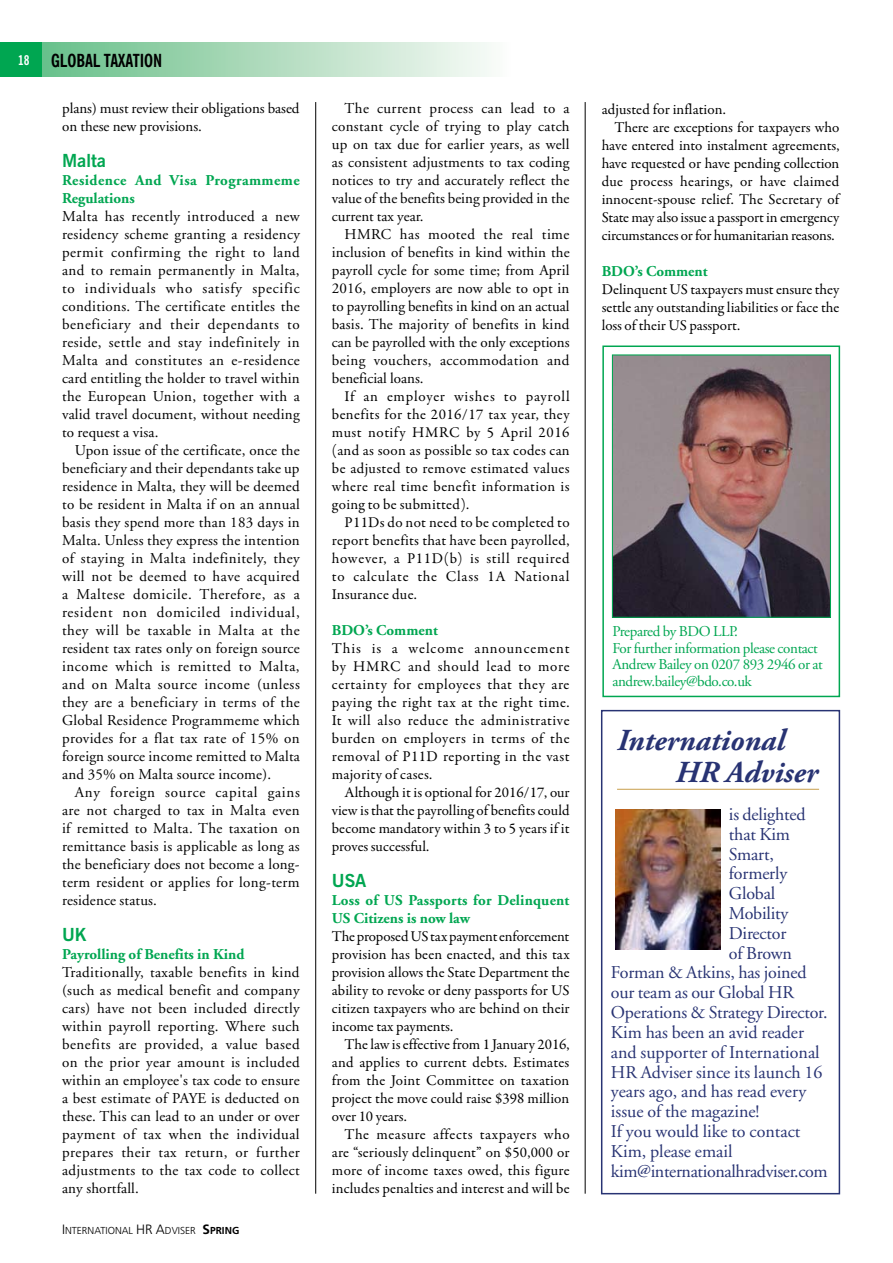
<style>
.page{position:relative;width:893px;height:1263px;background:#fff}
.page>*{position:absolute;margin:0;border:0;box-sizing:border-box;transform-origin:0 0}
.t1{font:italic 700 30.45px/31.7px "Adobe Garamond Pro";color:#283373}
.t2{font:18px "Adobe Garamond";letter-spacing:-.01em;color:#283373}
.t3{font:700 condensed 18px "News Gothic BT";color:#000}
.t4{font:700 18px "News Gothic BT";color:#00a651}
.t5{font:15px/18px "Adobe Garamond";letter-spacing:.015em;color:#000;text-align:justify}
.t6{font:15px/18px "Garamond Premr Pro";letter-spacing:.005em;color:#000;text-align:justify}
.t7{font:15px/16.5px "Adobe Garamond";letter-spacing:-.025em;color:#00a651}
.t8{font:700 15px/18px "Adobe Garamond";color:#00a651}
.t9{font:15px "Garamond Premr Pro";letter-spacing:-.015em;color:#000}
.t10{font:700 15px/18px "Adobe Garamond";letter-spacing:.03em;color:#00a651}
.t11{font:300 10.2px "Frutiger";color:#000}
.s1{font-size:13.5px;color:#fff}
.s2{font-size:13.5px}
.s3{font-weight:700;font-size:13.5px}
.s4{font-weight:700}
</style>
<div class="page">
<div style="left:0;top:43px;width:43px;height:34px;background:#00a651"></div>
<div style="left:43px;top:43px;width:467px;height:34px;background:linear-gradient(to right,#69bf89,#fcfbf9)"></div>
<hr style="left:585px;top:102px;width:1px;height:1092px;background:#000">
<hr style="left:315px;top:102px;width:1px;height:1092px;background:#000">
<div style="left:602px;top:345px;width:238px;height:352px;border:2px solid #00a651"></div>
<img style="left:614px;top:356px;width:215px;height:260px">
<div style="left:612px;top:354px;width:219px;height:264px;border:1px solid #00a651"></div>
<div style="left:601px;top:710px;width:239px;height:484px;border:2px solid #283373"></div>
<hr style="left:617px;top:789px;width:202px;height:1px;background:#d0ad67">
<img style="left:616px;top:810px;width:104px;height:139px">
<p class="t3" style="left:18px;top:49px;width:146px"><span class="s1">18</span> GLOBAL TAXATION</p>
<p class="t5" style="left:62px;top:100px;width:239px">plans) must review their obligations based on these new provisions.</p>
<p class="t4" style="left:62px;top:150px;width:46px">Malta</p>
<p class="t10" style="left:62px;top:172px;width:239px">Residence And Visa Programmeme<br>Regulations</p>
<p class="t5" style="left:62px;top:208px;width:239px">Malta has recently introduced a new residency scheme granting a residency permit confirming the right to land and to remain permanently in Malta, to individuals who satisfy specific conditions. The certificate entitles the beneficiary and their dependants to reside, settle and stay indefinitely in Malta and constitutes an e-residence card entitling the holder to travel within the European Union, together with a valid travel document, without needing to request a visa.</p>
<p class="t5" style="left:62px;top:442px;width:239px;text-indent:13px">Upon issue of the certificate, once the beneficiary and their dependants take up residence in Malta, they will be deemed to be resident in Malta if on an annual basis they spend more than 183 days in Malta. Unless they express the intention of staying in Malta indefinitely, they will not be deemed to have acquired a Maltese domicile. Therefore, as a resident non domiciled individual, they will be taxable in Malta at the resident tax rates only on foreign source income which is remitted to Malta, and on Malta source income (unless they are a beneficiary in terms of the Global Residence Programmeme which provides for a flat tax rate of 15% on foreign source income remitted to Malta and 35% on Malta source income).</p>
<p class="t5" style="left:62px;top:784px;width:239px;text-indent:13px">Any foreign source capital gains are not charged to tax in Malta even if remitted to Malta. The taxation on remittance basis is applicable as long as the beneficiary does not become a long&shy;term resident or applies for long-term residence status.</p>
<p class="t4" style="left:62px;top:924px;width:26px">UK</p>
<p class="t8" style="left:62px;top:946px;width:184px">Payrolling of Benefits in Kind</p>
<p class="t5" style="left:62px;top:964px;width:239px">Traditionally, taxable benefits in kind (such as medical benefit and company cars) have not been included directly within payroll reporting. Where such benefits are provided, a value based on the prior year amount is included within an employee's tax code to ensure a best estimate of PAYE is deducted on these. This can lead to an under or over payment of tax when the individual prepares their tax return, or further adjustments to the tax code to collect any shortfall.</p>
<p class="t11" style="left:62px;top:1224px;width:179px"><span class="s2">I</span>NTERNATIONAL <span class="s2">HR A</span>DVISER <span class="s3">S</span><span class="s4">pring</span></p>
<p class="t5" style="left:332px;top:100px;width:239px;text-indent:13px">The current process can lead to a constant cycle of trying to play catch up on tax due for earlier years, as well as consistent adjustments to tax coding notices to try and accurately reflect the value of the benefits being provided in the current tax year.</p>
<p class="t5" style="left:332px;top:226px;width:239px;text-indent:13px">HMRC has mooted the real time inclusion of benefits in kind within the payroll cycle for some time; from April 2016, employers are now able to opt in to payrolling benefits in kind on an actual basis. The majority of benefits in kind can be payrolled with the only exceptions being vouchers, accommodation and beneficial loans.</p>
<p class="t6" style="left:332px;top:388px;width:239px;text-indent:13px">If an employer wishes to payroll benefits for the 2016/17 tax year, they must notify HMRC by 5 April 2016 (and as soon as possible so tax codes can be adjusted to remove estimated values where real time benefit information is going to be submitted).</p>
<p class="t6" style="left:332px;top:514px;width:239px;text-indent:13px">P11Ds do not need to be completed to report benefits that have been payrolled, however, a P11D(b) is still required to calculate the Class 1A National Insurance due.</p>
<p class="t8" style="left:332px;top:622px;width:107px">BDO’s Comment</p>
<p class="t6" style="left:332px;top:640px;width:239px">This is a welcome announcement by HMRC and should lead to more certainty for employees that they are paying the right tax at the right time.<br>It will also reduce the administrative burden on employers in terms of the removal of P11D reporting in the vast majority of cases.</p>
<p class="t6" style="left:332px;top:784px;width:239px;text-indent:13px">Although it is optional for 2016/17, our view is that the payrolling of benefits could become mandatory within 3 to 5 years if it proves successful.</p>
<p class="t4" style="left:332px;top:870px;width:36px">USA</p>
<p class="t8" style="left:332px;top:892px;width:239px">Loss of US Passports for Delinquent<br>US Citizens is now law</p>
<p class="t6" style="left:332px;top:928px;width:239px">The proposed US tax payment enforcement provision has been enacted, and this tax provision allows the State Department the ability to revoke or deny passports for US citizen taxpayers who are behind on their income tax payments.</p>
<p class="t6" style="left:332px;top:1036px;width:239px;text-indent:13px">The law is effective from 1 January 2016, and applies to current debts. Estimates from the Joint Committee on taxation project the move could raise $398 million over 10 years.</p>
<p class="t6" style="left:332px;top:1126px;width:239px;text-indent:13px">The measure affects taxpayers who are “seriously delinquent” on $50,000 or more of income taxes owed, this figure includes penalties and interest and will be</p>
<p class="t6" style="left:602px;top:101px;width:126px">adjusted for inflation.</p>
<p class="t6" style="left:614px;top:119px;width:226px">There are exceptions for taxpayers who</p>
<p class="t6" style="left:602px;top:137px;width:239px">have entered into instalment agreements,</p>
<p class="t6" style="left:602px;top:155px;width:239px">have requested or have pending collection</p>
<p class="t6" style="left:602px;top:173px;width:239px">due process hearings, or have claimed</p>
<p class="t6" style="left:602px;top:191px;width:239px">innocent-spouse relief. The Secretary of</p>
<p class="t9" style="left:602px;top:208px;width:239px">State may also issue a passport in emergency</p>
<p class="t9" style="left:602px;top:226px;width:234px">circumstances or for humanitarian reasons.</p>
<p class="t8" style="left:602px;top:263px;width:107px">BDO’s Comment</p>
<p class="t6" style="left:602px;top:281px;width:239px">Delinquent US taxpayers must ensure they settle any outstanding liabilities or face the loss of their US passport.</p>
<p class="t7" style="left:612px;top:623px;width:212px">Prepared by BDO LLP.<br>For further information please contact<br>Andrew Bailey on 0207 893 2946 or at andrew.bailey@bdo.co.uk</p>
<h1 class="t1" style="left:676px;top:725px;width:144px;text-indent:-59px">International<br>HR Adviser</h1>
<p class="t2" style="left:729px;top:805px;width:78px">is delighted</p>
<p class="t2" style="left:729px;top:824px;width:63px">that Kim</p>
<p class="t2" style="left:729px;top:844px;width:47px">Smart,</p>
<p class="t2" style="left:729px;top:864px;width:60px">formerly</p>
<p class="t2" style="left:729px;top:884px;width:48px">Global</p>
<p class="t2" style="left:729px;top:904px;width:61px">Mobility</p>
<p class="t2" style="left:729px;top:923px;width:59px">Director</p>
<p class="t2" style="left:729px;top:943px;width:64px">of Brown</p>
<p class="t2" style="left:611px;top:963px;width:197px">Forman &amp; Atkins, has joined</p>
<p class="t2" style="left:611px;top:983px;width:185px">our team as our Global HR</p>
<p class="t2" style="left:611px;top:1003px;width:218px">Operations &amp; Strategy Director.</p>
<p class="t2" style="left:611px;top:1022px;width:195px">Kim has been an avid reader</p>
<p class="t2" style="left:611px;top:1042px;width:210px">and supporter of International</p>
<p class="t2" style="left:611px;top:1062px;width:213px">HR Adviser since its launch 16</p>
<p class="t2" style="left:611px;top:1082px;width:197px">years ago, and has read every</p>
<p class="t2" style="left:611px;top:1102px;width:150px">issue of the magazine!</p>
<p class="t2" style="left:611px;top:1121px;width:191px">If you would like to contact</p>
<p class="t2" style="left:611px;top:1141px;width:123px">Kim, please email</p>
<p class="t2" style="left:611px;top:1161px;width:218px">kim@internationalhradviser.com</p>
</div>
